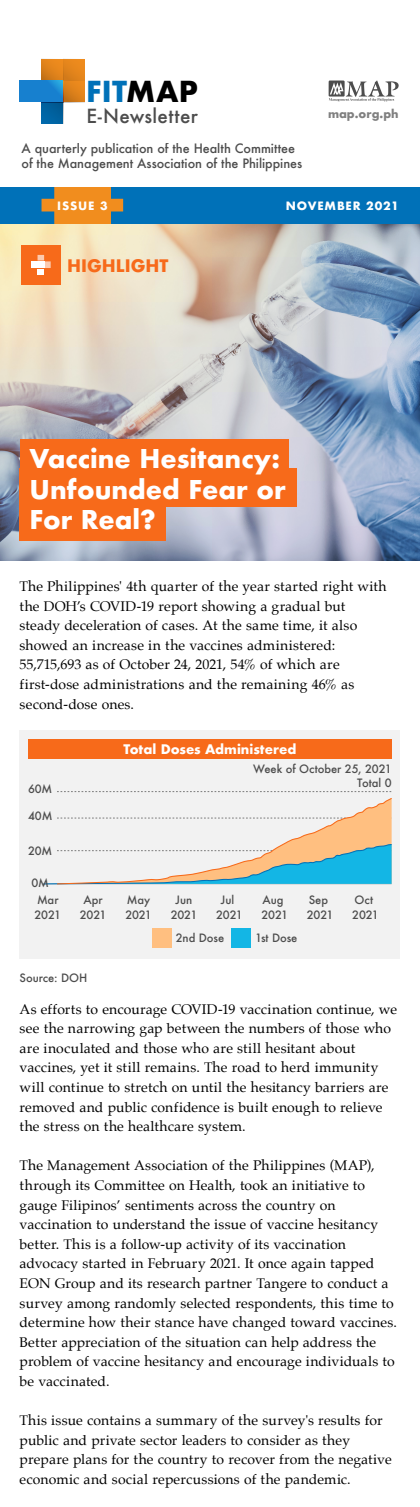
<style>
.page{position:relative;width:420px;height:1507px;background:#fff}
.page>*{position:absolute;margin:0;border:0;box-sizing:border-box;transform-origin:0 0}
.t1{font:700 28.14px "Futura";letter-spacing:.01em;color:#0071b8}
.t2{font:700 25.2px/30.2px "Futura";color:#fff}
.t3{font:500 18.93px "Futura";letter-spacing:.015em;color:#4d4d4d}
.t4{font:700 16.8px "Futura";color:#f76a1a}
.t5{font:14px/19.6px "Palatino";letter-spacing:.01em;color:#000}
.t6{font:700 12.85px "Futura";color:#fff}
.t7{font:500 12.6px/15.1px "Futura";letter-spacing:-.005em;color:#4d4d4d}
.t8{font:500 11.2px/14.7px "Futura";letter-spacing:-.005em;color:#4d4d4d}
.t9{font:700 11.2px "Futura";letter-spacing:.075em;color:#fff}
.t10{font:700 11.2px "Futura";color:#808080}
.s1{color:#000}
</style>
<div class="page">
<div style="left:20px;top:730px;width:380px;height:229px;background:#f2f2f2"></div>
<svg style="left:57px;top:791px;width:335px;height:1px"></svg>
<div style="left:28px;top:739px;width:364px;height:20px;background:#f76a1a"></div>
<svg style="left:56px;top:798px;width:336px;height:87px"></svg>
<div style="left:152px;top:927px;width:20px;height:20px;background:#ffbf80"></div>
<div style="left:231px;top:927px;width:20px;height:20px;background:#13b6e5"></div>
<div style="left:0;top:186px;width:420px;height:38px;background:#0071b8"></div>
<svg style="left:42px;top:186px;width:81px;height:38px"></svg>
<svg style="left:63px;top:81px;width:22px;height:21px"></svg>
<div style="left:63px;top:59px;width:22px;height:22px;background:linear-gradient(to right,#da7f1b,#eb891d)"></div>
<svg style="left:41px;top:59px;width:22px;height:22px"></svg>
<div style="left:41px;top:102px;width:22px;height:22px;background:linear-gradient(to right,#0066a7,#005d97)"></div>
<svg style="left:20px;top:81px;width:43px;height:21px"></svg>
<svg style="left:329px;top:80px;width:70px;height:22px"></svg>
<img style="left:0;top:224px;width:420px;height:336px">
<div style="left:20px;top:502px;width:146px;height:38px;background:#f76a1a"></div>
<div style="left:20px;top:468px;width:277px;height:39px;background:#f76a1a"></div>
<div style="left:20px;top:439px;width:268px;height:39px;background:#f76a1a"></div>
<div style="left:21px;top:245px;width:39px;height:39px;background:#f76a1a"></div>
<svg style="left:38px;top:255px;width:13px;height:19px"></svg>
<div style="left:31px;top:261px;width:13px;height:7px;background:#fff"></div>
<h1 class="t1" style="left:86px;top:71px;width:113px">FIT<span class="s1">MAP</span></h1>
<h3 class="t3" style="left:86px;top:103px;width:113px">E-Newsletter</h3>
<p class="t7" style="left:22px;top:141px;width:282px">A quarterly publication of the Health Committee of the Management Association of the Philippines</p>
<p class="t10" style="left:328px;top:106px;width:72px">map.org.ph</p>
<p class="t9" style="left:57px;top:198px;width:52px">ISSUE 3</p>
<p class="t9" style="left:286px;top:198px;width:114px">NOVEMBER 2021</p>
<p class="t4" style="left:67px;top:253px;width:103px">HIGHLIGHT</p>
<h2 class="t2" style="left:29px;top:444px;width:258px">Vaccine Hesitancy:<br>Unfounded Fear or<br>For Real?</h2>
<p class="t5" style="left:20px;top:576px;width:369px">The Philippines' 4th quarter of the year started right with the DOH’s COVID-19 report showing a gradual but steady deceleration of cases. At the same time, it also showed an increase in the vaccines administered:<br>55,715,693 as of October 24, 2021, 54% of which are first-dose administrations and the remaining 46% as second-dose ones.</p>
<p class="t8" style="left:28px;top:781px;width:26px">60M</p>
<p class="t8" style="left:28px;top:808px;width:26px">40M</p>
<p class="t8" style="left:28px;top:843px;width:26px">20M</p>
<p class="t8" style="left:32px;top:875px;width:19px">0M</p>
<p class="t6" style="left:124px;top:740px;width:174px">Total Doses Administered</p>
<p class="t8" style="left:253px;top:761px;width:140px;text-align:right">Week of October 25, 2021<br>Total 0</p>
<p class="t8" style="left:35px;top:892px;width:28px">Mar<br>2021</p>
<p class="t8" style="left:80px;top:892px;width:28px;text-align:center">Apr<br>2021</p>
<p class="t8" style="left:125px;top:892px;width:28px">May<br>2021</p>
<p class="t8" style="left:171px;top:892px;width:28px;text-align:center">Jun<br>2021</p>
<p class="t8" style="left:216px;top:892px;width:28px;text-align:center">Jul<br>2021</p>
<p class="t8" style="left:262px;top:892px;width:28px">Aug<br>2021</p>
<p class="t8" style="left:307px;top:892px;width:28px">Sep<br>2021</p>
<p class="t8" style="left:352px;top:892px;width:28px">Oct<br>2021</p>
<p class="t8" style="left:20px;top:970px;width:69px">Source: DOH</p>
<p class="t8" style="left:176px;top:930px;width:50px">2nd Dose</p>
<p class="t8" style="left:255px;top:930px;width:44px">1st Dose</p>
<p class="t5" style="left:20px;top:999px;width:379px">As efforts to encourage COVID-19 vaccination continue, we see the narrowing gap between the numbers of those who are inoculated and those who are still hesitant about vaccines, yet it still remains. The road to herd immunity will continue to stretch on until the hesitancy barriers are removed and public confidence is built enough to relieve the stress on the healthcare system.</p>
<p class="t5" style="left:20px;top:1155px;width:379px">The Management Association of the Philippines (MAP), through its Committee on Health, took an initiative to gauge Filipinos’ sentiments across the country on vaccination to understand the issue of vaccine hesitancy better. This is a follow-up activity of its vaccination advocacy started in February 2021. It once again tapped EON Group and its research partner Tangere to conduct a survey among randomly selected respondents, this time to determine how their stance have changed toward vaccines.<br>Better appreciation of the situation can help address the problem of vaccine hesitancy and encourage individuals to be vaccinated.</p>
<p class="t5" style="left:20px;top:1410px;width:374px">This issue contains a summary of the survey's results for public and private sector leaders to consider as they prepare plans for the country to recover from the negative economic and social repercussions of the pandemic.</p>
</div>
